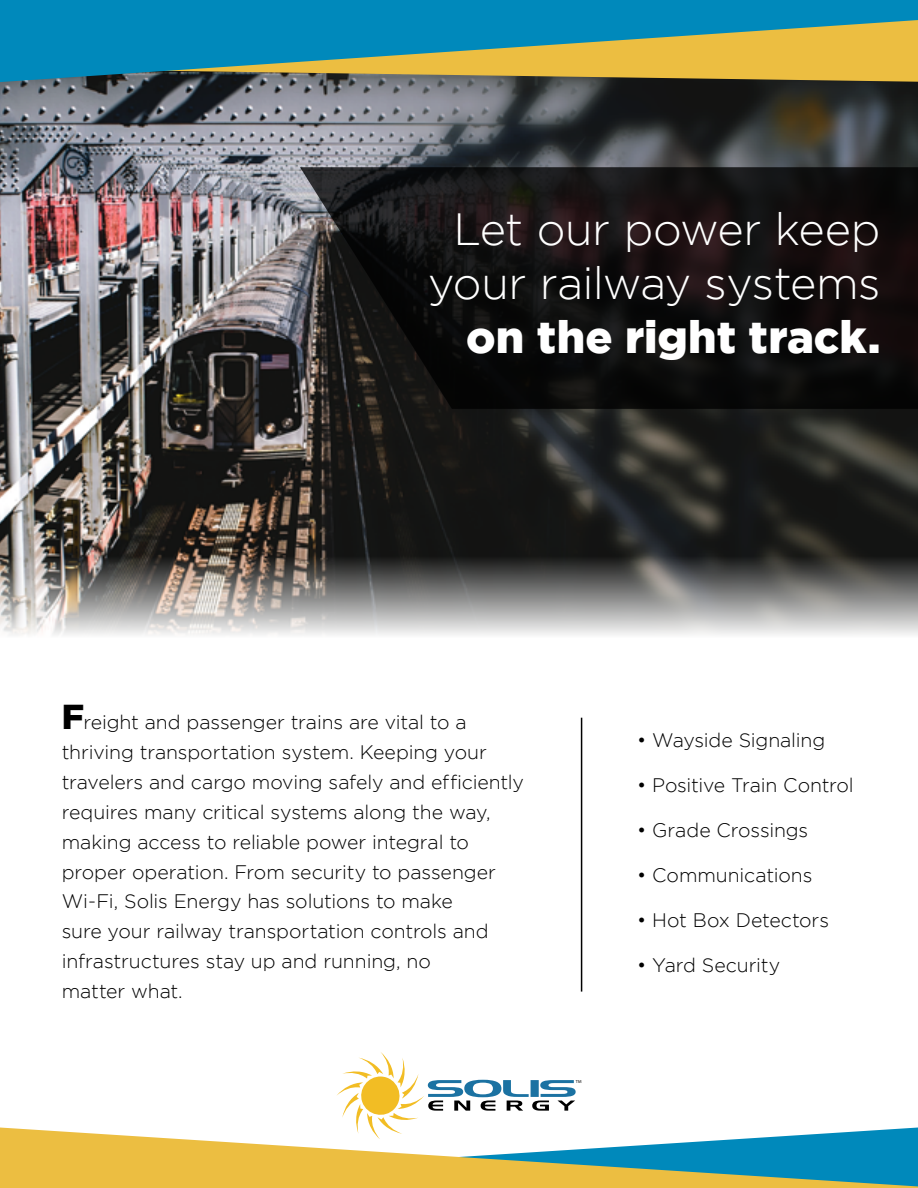
<style>
.page{position:relative;width:918px;height:1188px;background:#fff}
.page>*{position:absolute;margin:0;border:0;box-sizing:border-box;transform-origin:0 0}
.t1{font:300 45px/54px "Gotham";letter-spacing:-.015em;color:#fff;text-align:center}
.t2{font:900 45px "Gotham";color:#fff}
.t3{font:300 19.5px/30px "Gotham";letter-spacing:-.005em;color:#000}
.t4{font:4.35px "Myriad";color:#000}
.s1{font-weight:900;font-size:34.5px}
</style>
<div class="page">
<img style="left:0;top:82px;width:918px;height:474px">
<svg style="left:0;top:0;width:918px;height:82px;fill:#0089bb"></svg>
<svg style="left:300px;top:167px;width:618px;height:242px;fill:#120f0f"></svg>
<svg style="left:0;top:556px;width:918px;height:79px"></svg>
<svg style="left:0;top:1128px;width:918px;height:60px;fill:#ecbe41"></svg>
<svg style="left:336px;top:1052px;width:240px;height:86px"></svg>
<hr style="left:581px;top:718px;width:1px;height:274px;background:#000">
<h1 class="t1" style="left:428px;top:202px;width:454px">Let our power keep your railway systems</h1>
<h1 class="t2" style="left:466px;top:311px;width:416px">on the right track.</h1>
<p class="t3" style="left:62px;top:706px;width:464px"><span class="s1">F</span>reight and passenger trains are vital to a thriving transportation system. Keeping your travelers and cargo moving safely and efficiently requires many critical systems along the way, making access to reliable power integral to proper operation. From security to passenger Wi-Fi, Solis Energy has solutions to make<br>sure your railway transportation controls and infrastructures stay up and running, no<br>matter what.</p>
<p class="t4" style="left:576px;top:1079px;width:7px">TM</p>
<p class="t3" style="left:637px;top:725px;width:190px">• Wayside Signaling</p>
<p class="t3" style="left:637px;top:770px;width:218px">• Positive Train Control</p>
<p class="t3" style="left:637px;top:815px;width:173px">• Grade Crossings</p>
<p class="t3" style="left:637px;top:860px;width:177px">• Communications</p>
<p class="t3" style="left:637px;top:905px;width:193px">• Hot Box Detectors</p>
<p class="t3" style="left:637px;top:950px;width:145px">• Yard Security</p>
</div>
